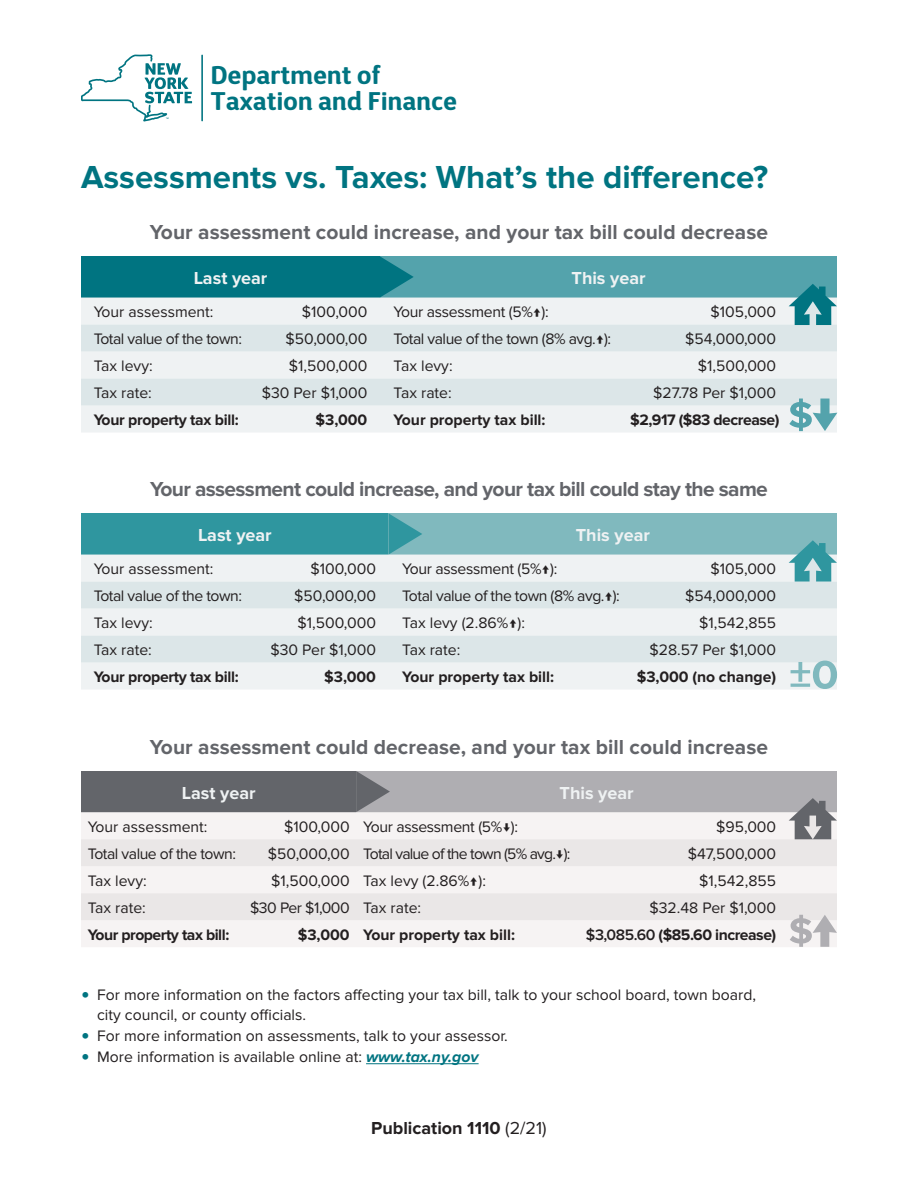
<style>
.page{position:relative;width:918px;height:1188px;background:#fff}
.page>*{position:absolute;margin:0;border:0;box-sizing:border-box;transform-origin:0 0}
.t1{font:700 33px "Proxima Nova";color:#007481}
.t2{font:700 25.5px/25.5px "D Sari";letter-spacing:.015em;color:#007481}
.t3{font:700 21px "Proxima Nova";color:#63656a}
.t4{font:700 21px "Proxima Nova";letter-spacing:-.03em;color:#63656a}
.t5{font:700 18px "Proxima Nova";color:#eff2f3}
.t6{font:700 18px "Proxima Nova";color:#231f20}
.t7{font:15.75px/19.5px "Proxima Nova";color:#231f20}
.t8{font:700 15.75px "Proxima Nova";letter-spacing:-.02em;color:#231f20}
.t9{font:15.75px "Proxima Nova";letter-spacing:-.03em;color:#231f20}
.t10{font:700 15.75px "Proxima Nova";color:#231f20}
.t11{font:15.75px "Proxima Nova";letter-spacing:-.02em;color:#231f20}
.t12{font:15.75px "Proxima Nova";letter-spacing:-.05em;color:#231f20}
.s1{font-weight:300}
.s2{font-weight:600}
.s3{font-weight:700;font-size:24px;color:#007481}
.s4{font-weight:700;font-style:italic;color:#007481}
.s5{font-weight:400}
</style>
<div class="page">
<hr style="left:366px;top:1063px;width:113px;height:1px;background:#007481">
<div style="left:81px;top:771px;width:275px;height:41px;background:#63656a"></div>
<div style="left:356px;top:771px;width:481px;height:41px;background:#afaeb2"></div>
<div style="left:81px;top:812px;width:709px;height:135px;background:#f6f3f3"></div>
<svg style="left:81px;top:839px;width:756px;height:81px;fill:#eae7e7"></svg>
<svg style="left:790px;top:915px;width:47px;height:32px"></svg>
<svg style="left:789px;top:798px;width:48px;height:41px"></svg>
<svg style="left:356px;top:771px;width:34px;height:41px"></svg>
<div style="left:81px;top:513px;width:308px;height:42px;background:#2f969f"></div>
<div style="left:389px;top:513px;width:448px;height:42px;background:#80b9be"></div>
<div style="left:81px;top:555px;width:710px;height:134px;background:#eff2f3"></div>
<svg style="left:81px;top:582px;width:756px;height:81px;fill:#dce6e8"></svg>
<svg style="left:791px;top:661px;width:46px;height:28px"></svg>
<svg style="left:789px;top:540px;width:48px;height:44px"></svg>
<svg style="left:389px;top:514px;width:33px;height:41px"></svg>
<div style="left:81px;top:256px;width:299px;height:42px;background:#007481"></div>
<div style="left:380px;top:256px;width:457px;height:42px;background:#54a3ac"></div>
<div style="left:81px;top:298px;width:756px;height:134px;background:#eff2f3"></div>
<svg style="left:81px;top:325px;width:756px;height:81px;fill:#dce6e8"></svg>
<svg style="left:789px;top:399px;width:48px;height:32px"></svg>
<svg style="left:789px;top:284px;width:48px;height:43px"></svg>
<svg style="left:380px;top:256px;width:34px;height:42px"></svg>
<hr style="left:201px;top:55px;width:2px;height:66px;background:#007481">
<svg style="left:81px;top:54px;width:111px;height:68px"></svg>
<p class="t2" style="left:211px;top:62px;width:247px">Department of<br>Taxation and Finance</p>
<p class="t1" style="left:81px;top:158px;width:689px">Assessments vs. Taxes: What’s the difference?</p>
<p class="t3" style="left:150px;top:220px;width:620px">Your assessment could increase, and your tax bill could decrease</p>
<p class="t5" style="left:194px;top:268px;width:75px">Last year</p>
<p class="t5" style="left:572px;top:268px;width:76px">This year</p>
<p class="t7" style="left:94px;top:303px;width:121px">Your assessment:</p>
<p class="t7" style="left:302px;top:303px;width:67px">$100,000</p>
<p class="t11" style="left:394px;top:303px;width:157px">Your assessment (5%<span class="s1">↑</span>):</p>
<p class="t7" style="left:711px;top:303px;width:67px">$105,000</p>
<p class="t9" style="left:94px;top:330px;width:150px">Total value of the town:</p>
<p class="t7" style="left:286px;top:330px;width:83px">$50,000,00</p>
<p class="t9" style="left:394px;top:330px;width:219px">Total value of the town (8% avg.<span class="s1">↑</span>):</p>
<p class="t7" style="left:685px;top:330px;width:93px">$54,000,000</p>
<p class="t7" style="left:94px;top:357px;width:60px">Tax levy:</p>
<p class="t7" style="left:289px;top:357px;width:80px">$1,500,000</p>
<p class="t7" style="left:394px;top:357px;width:60px">Tax levy:</p>
<p class="t7" style="left:698px;top:357px;width:80px">$1,500,000</p>
<p class="t7" style="left:94px;top:384px;width:60px">Tax rate:</p>
<p class="t7" style="left:262px;top:384px;width:107px">$30 Per $1,000</p>
<p class="t7" style="left:394px;top:384px;width:60px">Tax rate:</p>
<p class="t7" style="left:653px;top:384px;width:124px">$27.78 Per $1,000</p>
<p class="t8" style="left:94px;top:411px;width:147px">Your property tax bill:</p>
<p class="t8" style="left:315px;top:411px;width:53px">$3,000</p>
<p class="t10" style="left:394px;top:411px;width:153px">Your property tax bill:</p>
<p class="t8" style="left:630px;top:411px;width:151px">$2,917 ($83 decrease)</p>
<p class="t4" style="left:150px;top:477px;width:619px">Your assessment could increase, and your tax bill could stay the same</p>
<p class="t5" style="left:198px;top:525px;width:75px">Last year</p>
<p class="t5" style="left:576px;top:525px;width:76px">This year</p>
<p class="t7" style="left:94px;top:560px;width:121px">Your assessment:</p>
<p class="t7" style="left:311px;top:560px;width:67px">$100,000</p>
<p class="t11" style="left:402px;top:560px;width:157px">Your assessment (5%↑):</p>
<p class="t7" style="left:711px;top:560px;width:67px">$105,000</p>
<p class="t9" style="left:94px;top:587px;width:150px">Total value of the town:</p>
<p class="t7" style="left:294px;top:587px;width:83px">$50,000,00</p>
<p class="t9" style="left:402px;top:587px;width:219px">Total value of the town (8% avg.↑):</p>
<p class="t7" style="left:685px;top:587px;width:93px">$54,000,000</p>
<p class="t7" style="left:94px;top:614px;width:60px">Tax levy:</p>
<p class="t7" style="left:298px;top:614px;width:80px">$1,500,000</p>
<p class="t7" style="left:402px;top:614px;width:124px">Tax levy (2.86%<span class="s1">↑</span>):</p>
<p class="t7" style="left:699px;top:614px;width:79px">$1,542,855</p>
<p class="t7" style="left:94px;top:641px;width:60px">Tax rate:</p>
<p class="t7" style="left:270px;top:641px;width:107px">$30 Per $1,000</p>
<p class="t7" style="left:402px;top:641px;width:60px">Tax rate:</p>
<p class="t7" style="left:650px;top:641px;width:128px">$28.57 Per $1,000</p>
<p class="t8" style="left:94px;top:668px;width:147px">Your property tax bill:</p>
<p class="t8" style="left:324px;top:668px;width:53px">$3,000</p>
<p class="t10" style="left:402px;top:668px;width:153px">Your property tax bill:</p>
<p class="t10" style="left:637px;top:668px;width:141px">$3,000 (no change)</p>
<p class="t3" style="left:150px;top:735px;width:620px">Your assessment could decrease, and your tax bill could increase</p>
<p class="t5" style="left:182px;top:782px;width:75px">Last year</p>
<p class="t5" style="left:560px;top:782px;width:76px">This year</p>
<p class="t7" style="left:88px;top:817px;width:121px">Your assessment:</p>
<p class="t7" style="left:284px;top:817px;width:67px">$100,000</p>
<p class="t11" style="left:363px;top:818px;width:157px">Your assessment (5%<span class="s1">↓</span>):</p>
<p class="t7" style="left:716px;top:817px;width:61px">$95,000</p>
<p class="t9" style="left:88px;top:845px;width:150px">Total value of the town:</p>
<p class="t7" style="left:268px;top:844px;width:83px">$50,000,00</p>
<p class="t12" style="left:363px;top:845px;width:209px">Total value of the town (5% avg.<span class="s1">↓</span>):</p>
<p class="t7" style="left:688px;top:844px;width:90px">$47,500,000</p>
<p class="t7" style="left:88px;top:871px;width:60px">Tax levy:</p>
<p class="t7" style="left:271px;top:871px;width:80px">$1,500,000</p>
<p class="t7" style="left:363px;top:871px;width:124px">Tax levy (2.86%<span class="s1">↑</span>):</p>
<p class="t7" style="left:699px;top:871px;width:79px">$1,542,855</p>
<p class="t7" style="left:88px;top:898px;width:60px">Tax rate:</p>
<p class="t7" style="left:250px;top:898px;width:101px">$30 Per $1,000</p>
<p class="t7" style="left:363px;top:898px;width:60px">Tax rate:</p>
<p class="t7" style="left:649px;top:898px;width:128px">$32.48 Per $1,000</p>
<p class="t8" style="left:88px;top:926px;width:143px">Your property tax bill:</p>
<p class="t8" style="left:298px;top:926px;width:53px">$3,000</p>
<p class="t10" style="left:363px;top:926px;width:153px">Your property tax bill:</p>
<p class="t8" style="left:586px;top:926px;width:192px"><span class="s2">$3,085.60</span> ($85.60 increase)</p>
<p class="t7" style="left:97px;top:985px;width:660px;text-indent:-16px"><span class="s3">•</span> For more information on the factors affecting your tax bill, talk to your school board, town board, city council, or county officials.</p>
<p class="t7" style="left:81px;top:1026px;width:428px"><span class="s3">•</span> For more information on assessments, talk to your assessor.</p>
<p class="t7" style="left:81px;top:1047px;width:399px"><span class="s3">•</span> More information is available online at: <span class="s4">www.tax.ny.gov</span></p>
<p class="t6" style="left:371px;top:1118px;width:177px">Publication 1110 <span class="s5">(2/21)</span></p>
</div>
